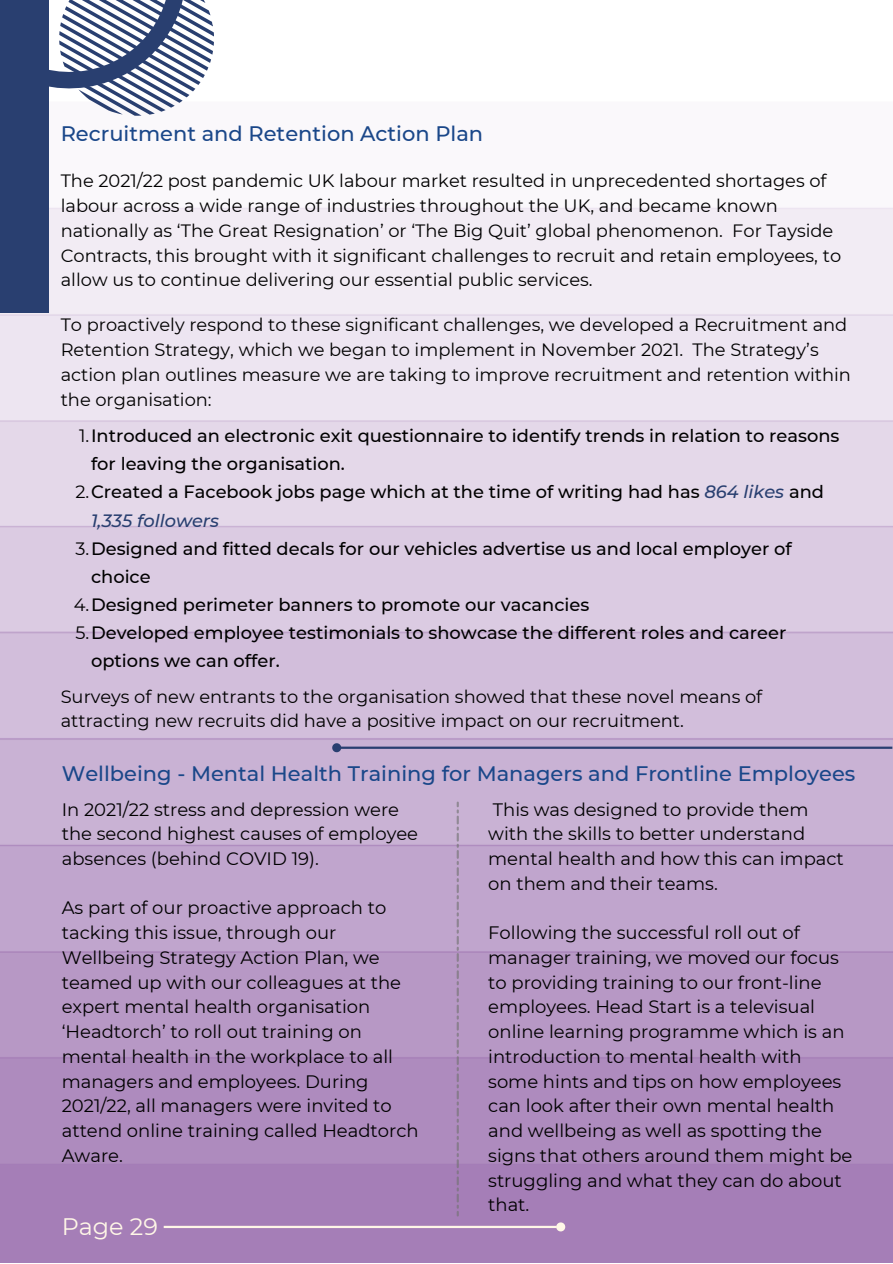
<style>
.page{position:relative;width:893px;height:1264px;background:#fff}
.page>*{position:absolute;margin:0;border:0;box-sizing:border-box;transform-origin:0 0}
.t1{font:23.85px "Montserrat";color:#fff7e7}
.t2{font:500 21px "Montserrat";color:#1a4789}
.t3{font:18px/24.8px "Montserrat";color:#000}
.t4{font:17.85px/24.8px "Montserrat";color:#000}
.t5{font:500 17.85px "Montserrat";color:#000}
.t6{font:italic 500 17.85px "Montserrat";color:#293f70}
.s1{font-weight:400}
.s2{font-style:italic;color:#293f70}
</style>
<div class="page">
<img style="left:0;top:207px;width:892px;height:1055px">
<svg style="left:49px;top:0;width:165px;height:116px"></svg>
<div style="left:0;top:0;width:49px;height:313px;background:#293f70"></div>
<svg style="left:456px;top:801px;width:3px;height:415px"></svg>
<hr style="left:340px;top:746px;width:552px;height:2px;background:#293f70">
<svg style="left:330px;top:741px;width:13px;height:13px"></svg>
<hr style="left:164px;top:1225px;width:392px;height:2px;background:#fff7e7">
<svg style="left:554px;top:1220px;width:13px;height:13px"></svg>
<p class="t2" style="left:61px;top:121px;width:424px">Recruitment and Retention Action Plan</p>
<p class="t4" style="left:61px;top:169px;width:782px">The 2021/22 post pandemic UK labour market resulted in unprecedented shortages of labour across a wide range of industries throughout the UK, and became known nationally as ‘The Great Resignation’ or ‘The Big Quit’ global phenomenon. For Tayside Contracts, this brought with it significant challenges to recruit and retain employees, to allow us to continue delivering our essential public services.</p>
<p class="t4" style="left:61px;top:312px;width:791px">To proactively respond to these significant challenges, we developed a Recruitment and Retention Strategy, which we began to implement in November 2021. The Strategy’s action plan outlines measure we are taking to improve recruitment and retention within the organisation:</p>
<p class="t5" style="left:79px;top:425px;width:761px"><span class="s1">1.</span>Introduced an electronic exit questionnaire to identify trends in relation to reasons</p>
<p class="t5" style="left:91px;top:453px;width:255px">for leaving the organisation.</p>
<p class="t5" style="left:75px;top:481px;width:750px"><span class="s1">2.</span>Created a Facebook jobs page which at the time of writing had has <span class="s2">864 likes</span> and</p>
<p class="t6" style="left:91px;top:509px;width:130px">1,335 followers</p>
<p class="t5" style="left:75px;top:537px;width:717px"><span class="s1">3.</span>Designed and fitted decals for our vehicles advertise us and local employer of</p>
<p class="t5" style="left:91px;top:565px;width:61px">choice</p>
<p class="t5" style="left:74px;top:593px;width:517px"><span class="s1">4.</span>Designed perimeter banners to promote our vacancies</p>
<p class="t5" style="left:75px;top:621px;width:712px"><span class="s1">5.</span>Developed employee testimonials to showcase the different roles and career</p>
<p class="t5" style="left:91px;top:650px;width:190px">options we can offer.</p>
<p class="t4" style="left:61px;top:684px;width:703px">Surveys of new entrants to the organisation showed that these novel means of attracting new recruits did have a positive impact on our recruitment.</p>
<p class="t2" style="left:62px;top:760px;width:795px">Wellbeing - Mental Health Training for Managers and Frontline Employees</p>
<p class="t3" style="left:62px;top:796px;width:358px">In 2021/22 stress and depression were the second highest causes of employee absences (behind COVID 19).</p>
<p class="t3" style="left:62px;top:895px;width:358px">As part of our proactive approach to tacking this issue, through our Wellbeing Strategy Action Plan, we teamed up with our colleagues at the expert mental health organisation ‘Headtorch’ to roll out training on mental health in the workplace to all managers and employees. During 2021/22, all managers were invited to attend online training called Headtorch Aware.</p>
<h1 class="t1" style="left:62px;top:1211px;width:98px">Page 29</h1>
<p class="t3" style="left:488px;top:796px;width:357px">This was designed to provide them with the skills to better understand mental health and how this can impact on them and their teams.</p>
<p class="t3" style="left:488px;top:920px;width:366px">Following the successful roll out of manager training, we moved our focus to providing training to our front-line employees. Head Start is a televisual online learning programme which is an introduction to mental health with some hints and tips on how employees can look after their own mental health and wellbeing as well as spotting the signs that others around them might be struggling and what they can do about that.</p>
</div>
